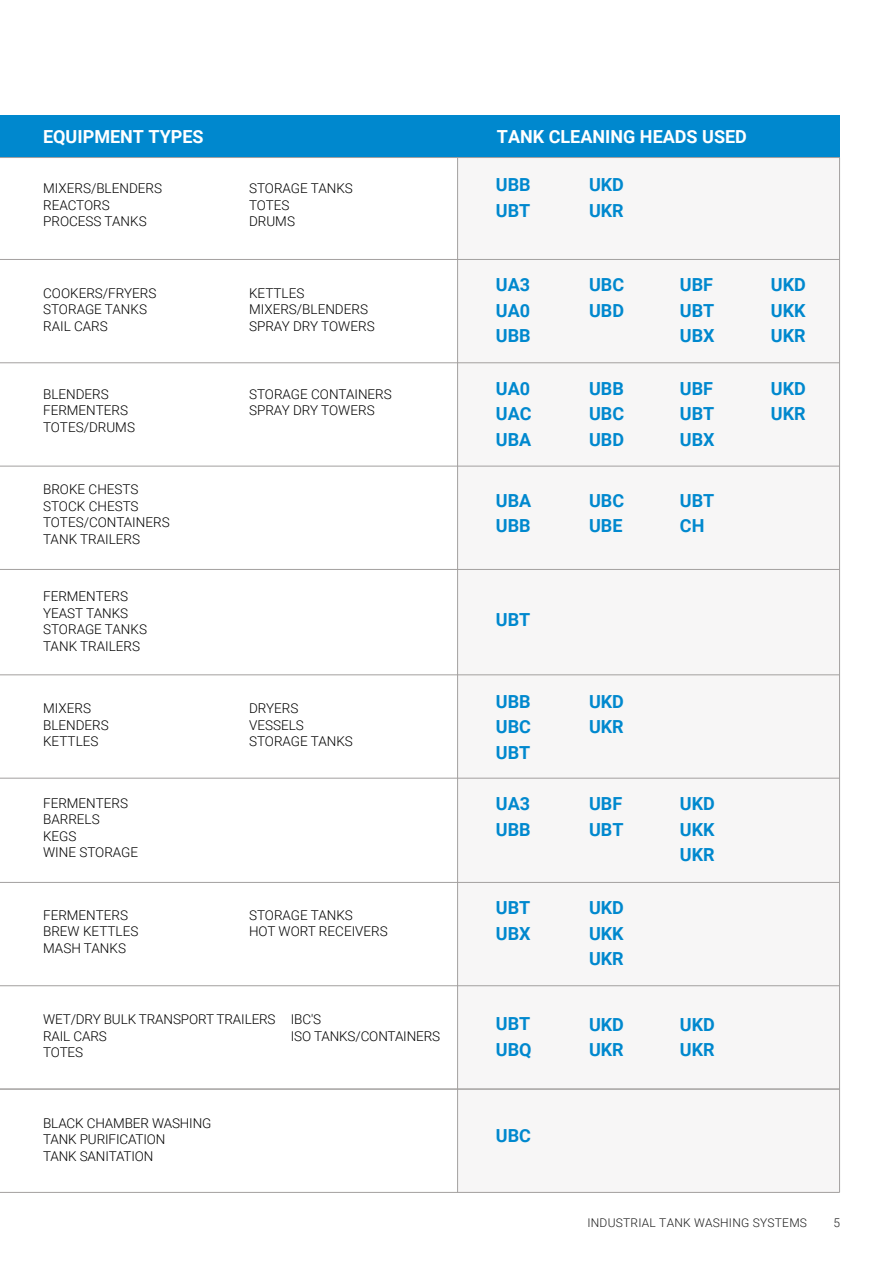
<style>
.page{position:relative;width:893px;height:1263px;background:#fff}
.page>*{position:absolute;margin:0;border:0;box-sizing:border-box;transform-origin:0 0}
.t1{font:700 18px/25.5px "Roboto";color:#0088ce}
.t2{font:700 18px "Roboto";color:#fff}
.t3{font:300 13.5px/16.5px "Roboto";color:#000}
.t4{font:300 12px "Roboto";letter-spacing:.02em;color:#1d1d1d}
</style>
<div class="page">
<div style="left:458px;top:115px;width:381px;height:1077px;background:#f7f6f6"></div>
<div style="left:0;top:115px;width:839px;height:43px;background:#0088ce"></div>
<hr style="left:0;top:259px;width:839px;height:1px;background:#a3a09f">
<hr style="left:0;top:362px;width:839px;height:1px;background:#a3a09f">
<hr style="left:0;top:466px;width:839px;height:1px;background:#a3a09f">
<hr style="left:0;top:569px;width:839px;height:1px;background:#a3a09f">
<hr style="left:0;top:675px;width:839px;height:1px;background:#a3a09f">
<hr style="left:0;top:778px;width:839px;height:1px;background:#a3a09f">
<hr style="left:0;top:882px;width:839px;height:1px;background:#a3a09f">
<hr style="left:0;top:985px;width:839px;height:1px;background:#a3a09f">
<hr style="left:0;top:157px;width:839px;height:1px;background:#a3a09f">
<hr style="left:457px;top:157px;width:1px;height:1035px;background:#a3a09f">
<hr style="left:0;top:1089px;width:839px;height:1px;background:#a3a09f">
<hr style="left:0;top:1192px;width:839px;height:1px;background:#a3a09f">
<hr style="left:839px;top:158px;width:1px;height:1034px;background:#a3a09f">
<h1 class="t2" style="left:43px;top:124px;width:162px">EQUIPMENT TYPES</h1>
<p class="t3" style="left:43px;top:180px;width:120px">MIXERS/BLENDERS<br>REACTORS<br>PROCESS TANKS</p>
<p class="t3" style="left:249px;top:180px;width:105px">STORAGE TANKS<br>TOTES<br>DRUMS</p>
<p class="t3" style="left:43px;top:284px;width:115px">COOKERS/FRYERS<br>STORAGE TANKS<br>RAIL CARS</p>
<p class="t3" style="left:43px;top:385px;width:93px">BLENDERS<br>FERMENTERS<br>TOTES/DRUMS</p>
<p class="t3" style="left:43px;top:481px;width:128px">BROKE CHESTS<br>STOCK CHESTS<br>TOTES/CONTAINERS<br>TANK TRAILERS</p>
<p class="t3" style="left:43px;top:588px;width:105px">FERMENTERS<br>YEAST TANKS<br>STORAGE TANKS<br>TANK TRAILERS</p>
<p class="t3" style="left:249px;top:284px;width:127px">KETTLES<br>MIXERS/BLENDERS<br>SPRAY DRY TOWERS</p>
<p class="t3" style="left:249px;top:385px;width:144px">STORAGE CONTAINERS<br>SPRAY DRY TOWERS</p>
<p class="t3" style="left:43px;top:700px;width:67px">MIXERS<br>BLENDERS<br>KETTLES</p>
<p class="t3" style="left:249px;top:700px;width:105px">DRYERS<br>VESSELS<br>STORAGE TANKS</p>
<p class="t3" style="left:43px;top:794px;width:97px">FERMENTERS<br>BARRELS<br>KEGS<br>WINE STORAGE</p>
<p class="t3" style="left:43px;top:906px;width:97px">FERMENTERS<br>BREW KETTLES<br>MASH TANKS</p>
<p class="t3" style="left:249px;top:906px;width:140px">STORAGE TANKS<br>HOT WORT RECEIVERS</p>
<p class="t3" style="left:43px;top:1011px;width:234px">WET/DRY BULK TRANSPORT TRAILERS<br>RAIL CARS<br>TOTES</p>
<p class="t3" style="left:291px;top:1011px;width:151px">IBC'S<br>ISO TANKS/CONTAINERS</p>
<p class="t3" style="left:43px;top:1114px;width:170px">BLACK CHAMBER WASHING<br>TANK PURIFICATION<br>TANK SANITATION</p>
<h1 class="t2" style="left:497px;top:124px;width:252px">TANK CLEANING HEADS USED</h1>
<h1 class="t1" style="left:496px;top:171px;width:36px">UBB<br>UBT</h1>
<h1 class="t1" style="left:589px;top:171px;width:36px">UKD<br>UKR</h1>
<h1 class="t1" style="left:496px;top:271px;width:36px;text-align:justify">UA3<br>UA0<br>UBB</h1>
<h1 class="t1" style="left:496px;top:375px;width:37px;text-align:justify">UA0<br>UAC UBA</h1>
<h1 class="t1" style="left:589px;top:271px;width:37px">UBC<br>UBD</h1>
<h1 class="t1" style="left:589px;top:375px;width:37px;text-align:justify">UBB UBC UBD</h1>
<h1 class="t1" style="left:680px;top:271px;width:36px;text-align:justify">UBF UBT UBX</h1>
<h1 class="t1" style="left:680px;top:375px;width:36px;text-align:justify">UBF UBT UBX</h1>
<h1 class="t1" style="left:496px;top:487px;width:37px">UBA<br>UBB</h1>
<h1 class="t1" style="left:589px;top:487px;width:37px">UBC<br>UBE</h1>
<h1 class="t1" style="left:680px;top:487px;width:36px">UBT<br>CH</h1>
<h1 class="t1" style="left:771px;top:271px;width:36px;text-align:justify">UKD UKK UKR</h1>
<h1 class="t1" style="left:771px;top:375px;width:36px">UKD<br>UKR</h1>
<h1 class="t1" style="left:496px;top:606px;width:36px">UBT</h1>
<h1 class="t1" style="left:496px;top:688px;width:37px;text-align:justify">UBB UBC UBT</h1>
<h1 class="t1" style="left:496px;top:790px;width:36px">UA3<br>UBB</h1>
<h1 class="t1" style="left:496px;top:894px;width:36px">UBT<br>UBX</h1>
<h1 class="t1" style="left:496px;top:1011px;width:37px">UBT<br>UBQ</h1>
<h1 class="t1" style="left:496px;top:1122px;width:37px">UBC</h1>
<h1 class="t1" style="left:589px;top:688px;width:36px">UKD<br>UKR</h1>
<h1 class="t1" style="left:589px;top:790px;width:36px">UBF<br>UBT</h1>
<h1 class="t1" style="left:589px;top:894px;width:36px;text-align:justify">UKD UKK UKR</h1>
<h1 class="t1" style="left:680px;top:790px;width:36px;text-align:justify">UKD UKK UKR</h1>
<h1 class="t1" style="left:589px;top:1011px;width:36px">UKD<br>UKR</h1>
<h1 class="t1" style="left:680px;top:1011px;width:36px">UKD<br>UKR</h1>
<p class="t4" style="left:587px;top:1214px;width:221px">INDUSTRIAL TANK WASHING SYSTEMS</p>
<p class="t4" style="left:834px;top:1214px;width:8px">5</p>
</div>
